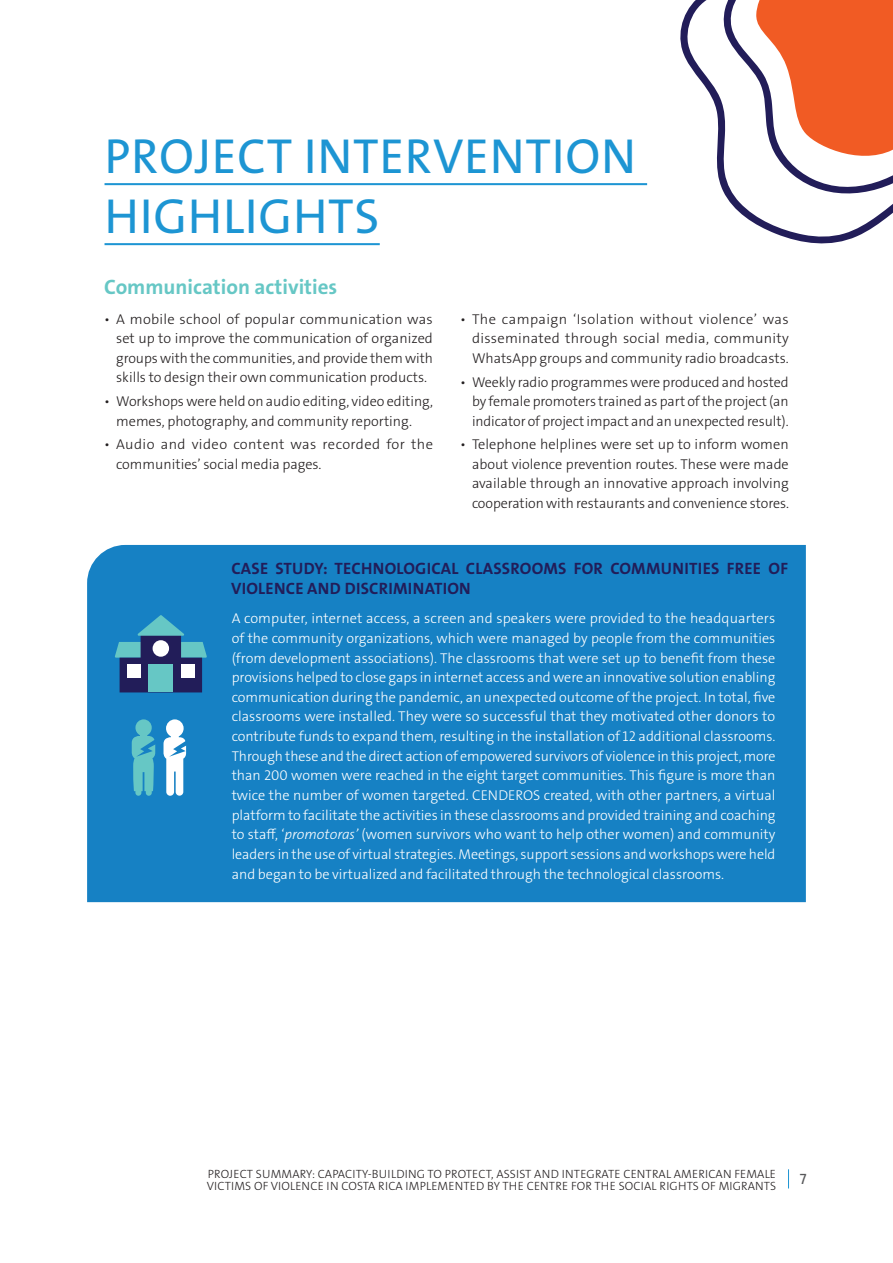
<style>
.page{position:relative;width:893px;height:1263px;background:#fff}
.page>*{position:absolute;margin:0;border:0;box-sizing:border-box;transform-origin:0 0}
.t1{font:49.5px/60px "Grundfos The Sans OT 5 R";letter-spacing:.015em;color:#1d95d3}
.t2{font:21px "Grundfos The Sans OT 7 B";color:#66c7c5}
.t3{font:16.5px/19.6px "Grundfos The Sans OT 7 B";letter-spacing:.015em;color:#221d59}
.t4{font:15px "Grundfos The Sans OT 5 R";color:#57585a}
.t5{font:14.25px/19.6px "Grundfos The Sans OT 3 L";color:#fff;text-align:justify}
.t6{font:14.25px/19.5px "Grundfos The Sans OT 3 L";color:#231f20;text-align:justify}
.t7{font:12px/12px "Grundfos The Sans OT 3 L";letter-spacing:.015em;color:#231f20}
.s1{font-family:"Grundfos The Sans OT 3 L Italic"}
</style>
<div class="page">
<svg style="left:788px;top:1169px;width:1px;height:19px"></svg>
<svg style="left:680px;top:0;width:213px;height:244px"></svg>
<svg style="left:723px;top:0;width:170px;height:204px"></svg>
<hr style="left:105px;top:183px;width:542px;height:2px;background:#1d95d3">
<hr style="left:105px;top:243px;width:275px;height:2px;background:#1d95d3">
<div style="left:87px;top:544px;width:719px;height:359px;background:#1681c4"></div>
<svg style="left:115px;top:615px;width:92px;height:77px;background:#447ca4"></svg>
<svg style="left:132px;top:719px;width:25px;height:77px;background:#4bafc4"></svg>
<svg style="left:164px;top:719px;width:26px;height:77px"></svg>
<h1 class="t1" style="left:105px;top:126px;width:533px">PROJECT INTERVENTION<br>HIGHLIGHTS</h1>
<h2 class="t2" style="left:104px;top:273px;width:235px">Communication activities</h2>
<p class="t6" style="left:116px;top:309px;width:318px;text-indent:-12px">• A mobile school of popular communication was set up to improve the communication of organized groups with the communities, and provide them with skills to design their own communication products.</p>
<p class="t6" style="left:116px;top:392px;width:318px;text-indent:-12px">• Workshops were held on audio editing, video editing, memes, photography, and community reporting.</p>
<p class="t6" style="left:116px;top:435px;width:318px;text-indent:-12px">• Audio and video content was recorded for the communities’ social media pages.</p>
<p class="t6" style="left:472px;top:309px;width:318px;text-indent:-12px">• The campaign ‘Isolation without violence’ was disseminated through social media, community WhatsApp groups and community radio broadcasts.</p>
<p class="t6" style="left:472px;top:372px;width:318px;text-indent:-12px">• Weekly radio programmes were produced and hosted by female promoters trained as part of the project (an indicator of project impact and an unexpected result).</p>
<p class="t6" style="left:472px;top:435px;width:318px;text-indent:-12px">• Telephone helplines were set up to inform women about violence prevention routes. These were made available through an innovative approach involving cooperation with restaurants and convenience stores.</p>
<p class="t3" style="left:231px;top:559px;width:558px">CASE STUDY: TECHNOLOGICAL CLASSROOMS FOR COMMUNITIES FREE OF<br>VIOLENCE AND DISCRIMINATION</p>
<p class="t5" style="left:232px;top:609px;width:545px">A computer, internet access, a screen and speakers were provided to the headquarters of the community organizations, which were managed by people from the communities (from development associations). The classrooms that were set up to benefit from these provisions helped to close gaps in internet access and were an innovative solution enabling communication during the pandemic, an unexpected outcome of the project. In total, five classrooms were installed. They were so successful that they motivated other donors to contribute funds to expand them, resulting in the installation of 12 additional classrooms.<br>Through these and the direct action of empowered survivors of violence in this project, more than 200 women were reached in the eight target communities. This figure is more than twice the number of women targeted. CENDEROS created, with other partners, a virtual platform to facilitate the activities in these classrooms and provided training and coaching to staff, ‘<span class="s1">promotoras’</span> (women survivors who want to help other women) and community leaders in the use of virtual strategies. Meetings, support sessions and workshops were held and began to be virtualized and facilitated through the technological classrooms.</p>
<p class="t7" style="left:207px;top:1168px;width:571px">PROJECT SUMMARY: CAPACITY-BUILDING TO PROTECT, ASSIST AND INTEGRATE CENTRAL AMERICAN FEMALE<br>VICTIMS OF VIOLENCE IN COSTA RICA IMPLEMENTED BY THE CENTRE FOR THE SOCIAL RIGHTS OF MIGRANTS</p>
<p class="t4" style="left:800px;top:1169px;width:8px">7</p>
</div>
